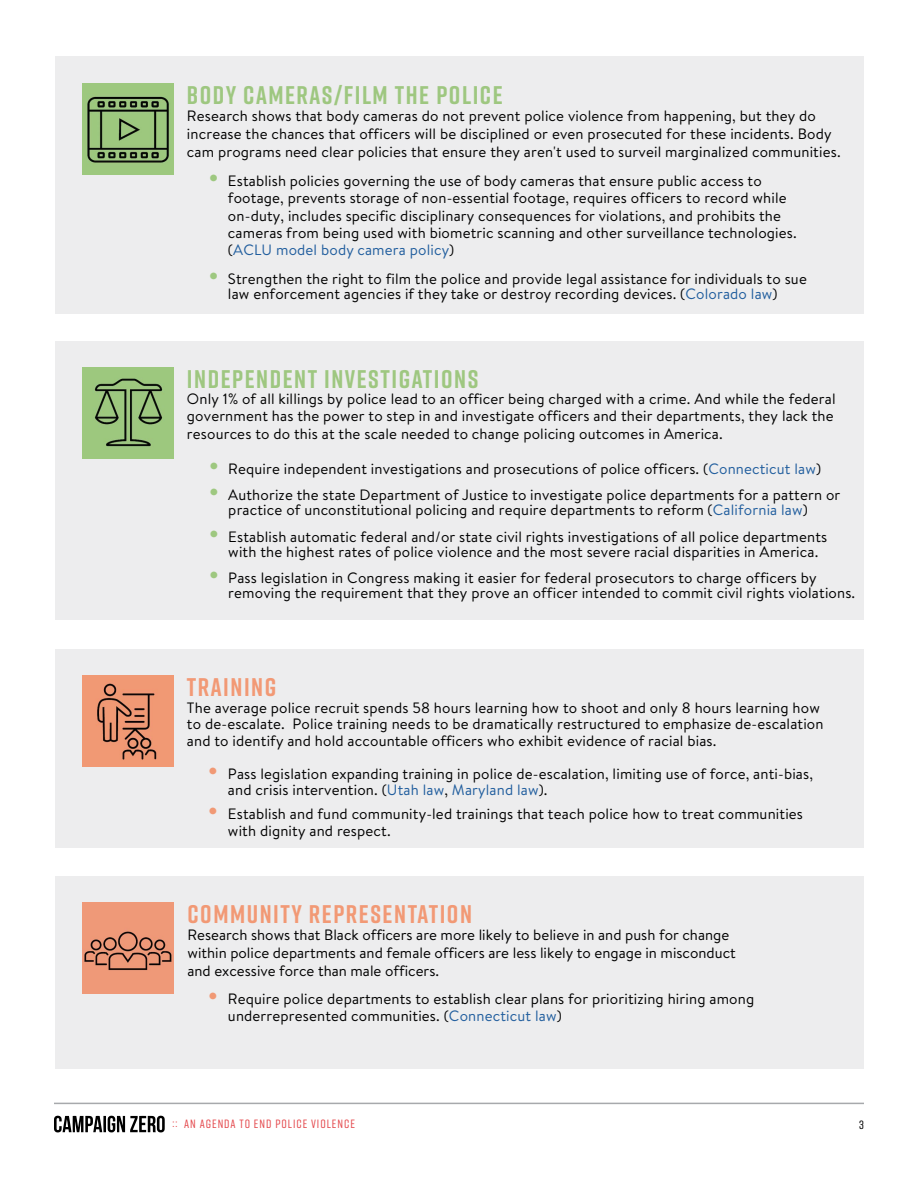
<style>
.page{position:relative;width:918px;height:1188px;background:#fff}
.page>*{position:absolute;margin:0;border:0;box-sizing:border-box;transform-origin:0 0}
.t1{font:700 25.5px "Rift";letter-spacing:.06em;color:#9ec780}
.t2{font:700 25.5px "Rift";letter-spacing:.06em;color:#f29975}
.t3{font:15px/16.6px "Brandon Text";letter-spacing:.01em;color:#000}
.t4{font:500 12px "Rift";letter-spacing:.08em;color:#e4494d}
.t5{font:500 12px "Rift";color:#000}
.s1{font-size:31.5px;color:#9ec880}
.s2{color:#215e9e}
.s3{font-size:31.5px;color:#f19975}
</style>
<div class="page">
<div style="left:56px;top:57px;width:808px;height:257px;background:#ededee"></div>
<div style="left:56px;top:341px;width:808px;height:278px;background:#ededee"></div>
<div style="left:56px;top:649px;width:808px;height:199px;background:#ededee"></div>
<div style="left:56px;top:876px;width:808px;height:193px;background:#ededee"></div>
<hr style="left:54px;top:1103px;width:810px;height:1px;background:#a7a9ac">
<svg style="left:54px;top:1116px;width:111px;height:17px"></svg>
<img style="left:82px;top:368px;width:91px;height:91px">
<img style="left:82px;top:903px;width:91px;height:90px">
<img style="left:82px;top:675px;width:91px;height:91px">
<img style="left:82px;top:83px;width:91px;height:91px">
<h1 class="t1" style="left:187px;top:77px;width:317px">BODY CAMERAS/FILM THE POLICE</h1>
<p class="t3" style="left:187px;top:106px;width:655px;line-height:18px">Research shows that body cameras do not prevent police violence from happening, but they do increase the chances that officers will be disciplined or even prosecuted for these incidents. Body cam programs need clear policies that ensure they aren't used to surveil marginalized communities.</p>
<p class="t3" style="left:228px;top:172px;width:570px;line-height:17.1px;text-indent:-20px"><span class="s1">•</span> Establish policies governing the use of body cameras that ensure public access to footage, prevents storage of non-essential footage, requires officers to record while on-duty, includes specific disciplinary consequences for violations, and prohibits the cameras from being used with biometric scanning and other surveillance technologies. (<span class="s2">ACLU model body camera policy</span>)</p>
<p class="t3" style="left:208px;top:270px;width:601px;line-height:15.3px;text-align:center"><span class="s1">•</span> Strengthen the right to film the police and provide legal assistance for individuals to sue law enforcement agencies if they take or destroy recording devices. (<span class="s2">Colorado law</span>)</p>
<h1 class="t1" style="left:187px;top:361px;width:293px">INDEPENDENT INVESTIGATIONS</h1>
<p class="t3" style="left:187px;top:390px;width:650px">Only 1% of all killings by police lead to an officer being charged with a crime. And while the federal government has the power to step in and investigate officers and their departments, they lack the</p>
<p class="t3" style="left:187px;top:425px;width:537px">resources to do this at the scale needed to change policing outcomes in America.</p>
<p class="t3" style="left:208px;top:460px;width:615px"><span class="s1">•</span> Require independent investigations and prosecutions of police officers. (<span class="s2">Connecticut law</span>)</p>
<p class="t3" style="left:228px;top:486px;width:614px;line-height:15px;text-indent:-20px"><span class="s1">•</span> Authorize the state Department of Justice to investigate police departments for a pattern or practice of unconstitutional policing and require departments to reform (<span class="s2">California law</span>)</p>
<p class="t3" style="left:228px;top:529px;width:601px;line-height:15px;text-indent:-20px"><span class="s1">•</span> Establish automatic federal and/or state civil rights investigations of all police departments with the highest rates of police violence and the most severe racial disparities in America.</p>
<p class="t3" style="left:228px;top:569px;width:628px;line-height:15px;text-indent:-20px"><span class="s1">•</span> Pass legislation in Congress making it easier for federal prosecutors to charge officers by removing the requirement that they prove an officer intended to commit civil rights violations.</p>
<h1 class="t2" style="left:187px;top:669px;width:91px">TRAINING</h1>
<p class="t3" style="left:187px;top:699px;width:638px">The average police recruit spends 58 hours learning how to shoot and only 8 hours learning how to de-escalate. Police training needs to be dramatically restructured to emphasize de-escalation and to identify and hold accountable officers who exhibit evidence of racial bias.</p>
<p class="t3" style="left:228px;top:765px;width:587px;text-indent:-21px"><span class="s3">•</span> Pass legislation expanding training in police de-escalation, limiting use of force, anti-bias, and crisis intervention. (<span class="s2">Utah law</span>, <span class="s2">Maryland law</span>).</p>
<p class="t3" style="left:228px;top:805px;width:577px;text-indent:-21px"><span class="s3">•</span> Establish and fund community-led trainings that teach police how to treat communities with dignity and respect.</p>
<h1 class="t2" style="left:187px;top:896px;width:286px">COMMUNITY REPRESENTATION</h1>
<p class="t3" style="left:187px;top:925px;width:550px;line-height:18px">Research shows that Black officers are more likely to believe in and push for change within police departments and female officers are less likely to engage in misconduct and excessive force than male officers.</p>
<p class="t3" style="left:228px;top:991px;width:528px;line-height:16.2px;text-indent:-21px"><span class="s3">•</span> Require police departments to establish clear plans for prioritizing hiring among underrepresented communities. (<span class="s2">Connecticut law</span>)</p>
<p class="t4" style="left:173px;top:1116px;width:184px">:: AN AGENDA TO END POLICE VIOLENCE</p>
<p class="t5" style="left:859px;top:1116px;width:6px">3</p>
</div>
